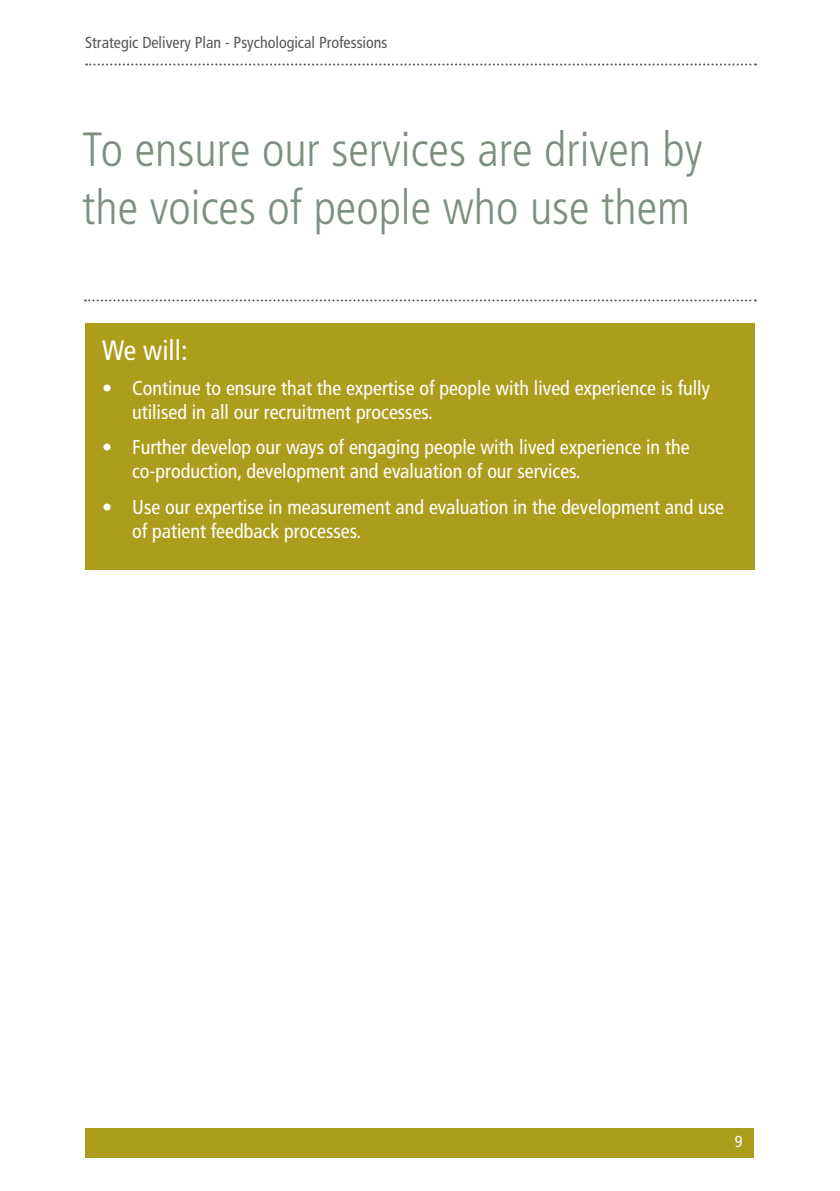
<style>
.page{position:relative;width:840px;height:1191px;background:#fff}
.page>*{position:absolute;margin:0;border:0;box-sizing:border-box;transform-origin:0 0}
.t1{font:300 condensed 48px/57.6px "Frutiger";color:#7d8f7e}
.t2{font:condensed 28px "Frutiger";color:#fff}
.t3{font:condensed 20px/24px "Frutiger";color:#fff}
.t4{font:condensed 16px "Frutiger";color:#575756}
.t5{font:condensed 16px "Frutiger";color:#fff}
</style>
<div class="page">
<div style="left:85px;top:323px;width:669px;height:247px;background:#ac9d1c"></div>
<svg style="left:85px;top:299px;width:670px;height:2px"></svg>
<div style="left:85px;top:1128px;width:668px;height:30px;background:#ac9d1c"></div>
<svg style="left:86px;top:63px;width:669px;height:2px"></svg>
<p class="t4" style="left:85px;top:33px;width:304px">Strategic Delivery Plan - Psychological Professions</p>
<h1 class="t1" style="left:82px;top:122px;width:621px">To ensure our services are driven by the voices of people who use them</h1>
<h2 class="t2" style="left:102px;top:333px;width:87px">We will:</h2>
<p class="t3" style="left:132px;top:376px;width:579px;text-indent:-30px">• Continue to ensure that the expertise of people with lived experience is fully utilised in all our recruitment processes.</p>
<p class="t3" style="left:132px;top:435px;width:558px;text-indent:-30px">• Further develop our ways of engaging people with lived experience in the co-production, development and evaluation of our services.</p>
<p class="t3" style="left:132px;top:495px;width:593px;text-indent:-30px">• Use our expertise in measurement and evaluation in the development and use of patient feedback processes.</p>
<p class="t5" style="left:734px;top:1132px;width:9px">9</p>
</div>
